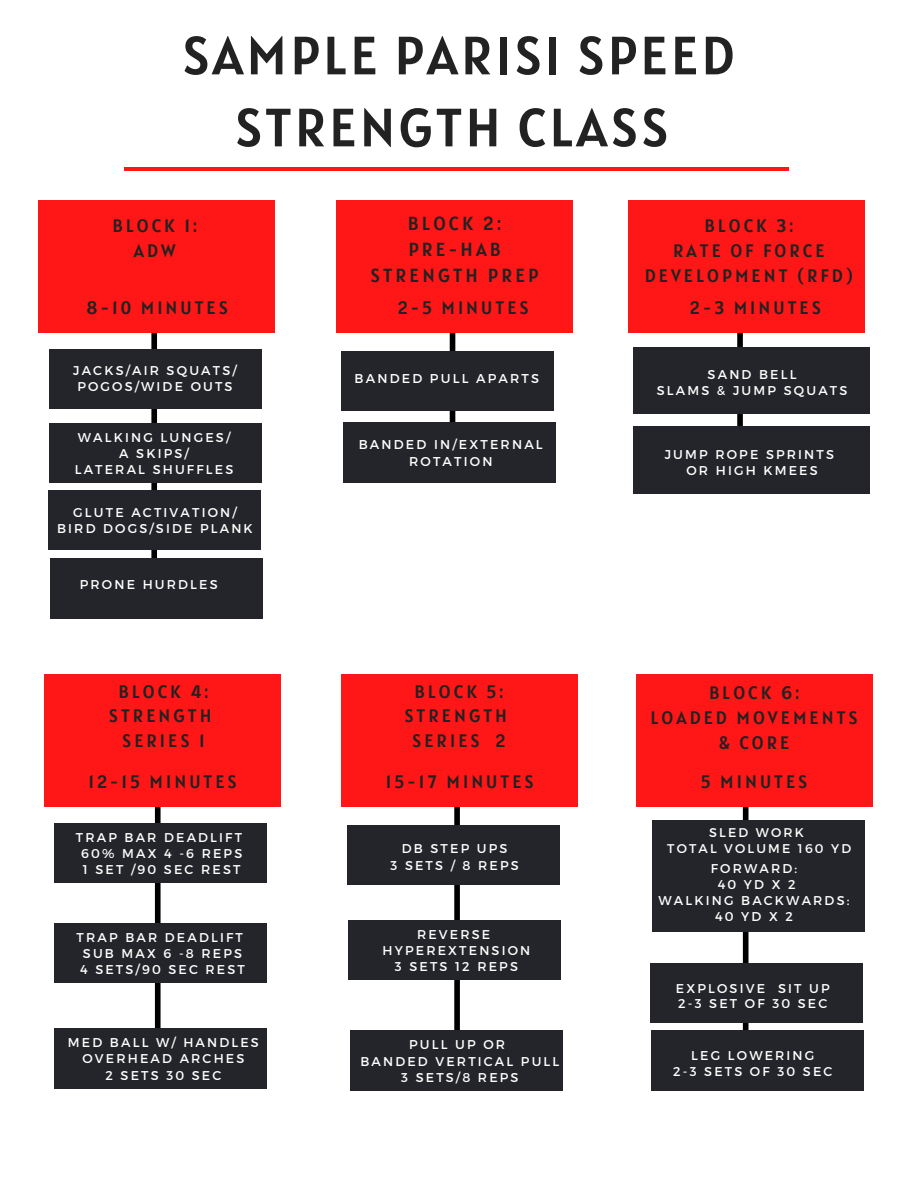
<style>
.page{position:relative;width:918px;height:1188px;background:#fff}
.page>*{position:absolute;margin:0;border:0;box-sizing:border-box;transform-origin:0 0}
.t1{font:54px "Alatsi";letter-spacing:.06em;color:#222}
.t2{font:18.9px "Alatsi";letter-spacing:.17em;color:#222}
.t3{font:18px/24.8px "Alatsi";letter-spacing:.17em;color:#222;text-align:center}
.t4{font:12.75px "Montserrat";letter-spacing:.17em;color:#fff}
.t5{font:12.6px "Montserrat";letter-spacing:.17em;color:#fff}
</style>
<div class="page">
<div style="left:151px;top:294px;width:6px;height:317px;background:#000"></div>
<div style="left:49px;top:349px;width:213px;height:60px;background:#24252a"></div>
<div style="left:49px;top:423px;width:213px;height:60px;background:#24252a"></div>
<div style="left:48px;top:490px;width:213px;height:60px;background:#24252a"></div>
<div style="left:50px;top:559px;width:212px;height:59px;background:#24252a"></div>
<div style="left:450px;top:264px;width:5px;height:206px;background:#000"></div>
<div style="left:342px;top:351px;width:212px;height:60px;background:#24252a"></div>
<div style="left:343px;top:423px;width:213px;height:60px;background:#24252a"></div>
<div style="left:737px;top:255px;width:6px;height:224px;background:#000"></div>
<div style="left:634px;top:347px;width:236px;height:67px;background:#24252a"></div>
<hr style="left:124px;top:167px;width:665px;height:3px;background:#ff1616">
<div style="left:39px;top:200px;width:236px;height:133px;background:#ff1616"></div>
<div style="left:337px;top:200px;width:236px;height:133px;background:#ff1616"></div>
<div style="left:629px;top:200px;width:236px;height:133px;background:#ff1616"></div>
<div style="left:634px;top:427px;width:236px;height:66px;background:#24252a"></div>
<div style="left:155px;top:762px;width:6px;height:316px;background:#000"></div>
<div style="left:54px;top:823px;width:213px;height:60px;background:#24252a"></div>
<div style="left:55px;top:923px;width:212px;height:60px;background:#24252a"></div>
<div style="left:54px;top:1029px;width:213px;height:59px;background:#24252a"></div>
<div style="left:454px;top:764px;width:6px;height:316px;background:#000"></div>
<div style="left:347px;top:825px;width:212px;height:60px;background:#24252a"></div>
<div style="left:348px;top:920px;width:213px;height:60px;background:#24252a"></div>
<div style="left:44px;top:674px;width:236px;height:133px;background:#ff1616"></div>
<div style="left:743px;top:754px;width:5px;height:316px;background:#000"></div>
<div style="left:636px;top:674px;width:237px;height:133px;background:#ff1616"></div>
<div style="left:341px;top:674px;width:236px;height:133px;background:#ff1616"></div>
<div style="left:350px;top:1031px;width:213px;height:59px;background:#24252a"></div>
<div style="left:652px;top:821px;width:213px;height:59px;background:#24252a"></div>
<div style="left:652px;top:872px;width:213px;height:59px;background:#24252a"></div>
<div style="left:650px;top:963px;width:213px;height:60px;background:#24252a"></div>
<div style="left:651px;top:1031px;width:213px;height:60px;background:#24252a"></div>
<p class="t1" style="left:182px;top:20px;width:554px">SAMPLE PARISI SPEED</p>
<p class="t1" style="left:235px;top:92px;width:435px">STRENGTH CLASS</p>
<p class="t3" style="left:113px;top:213px;width:86px">BLOCK 1:</p>
<p class="t3" style="left:134px;top:238px;width:43px">ADW</p>
<p class="t2" style="left:408px;top:211px;width:95px">BLOCK 2:</p>
<p class="t2" style="left:408px;top:237px;width:94px">PRE-HAB</p>
<p class="t2" style="left:371px;top:263px;width:169px">STRENGTH PREP</p>
<p class="t3" style="left:87px;top:295px;width:143px">8-10 MINUTES</p>
<p class="t3" style="left:398px;top:295px;width:132px">2-5 MINUTES</p>
<p class="t4" style="left:73px;top:362px;width:165px">JACKS/AIR SQUATS/</p>
<p class="t4" style="left:77px;top:378px;width:157px">POGOS/WIDE OUTS</p>
<p class="t4" style="left:78px;top:429px;width:154px">WALKING LUNGES/</p>
<p class="t4" style="left:119px;top:445px;width:71px">A SKIPS/</p>
<p class="t4" style="left:75px;top:461px;width:160px">LATERAL SHUFFLES</p>
<p class="t4" style="left:73px;top:504px;width:165px">GLUTE ACTIVATION/</p>
<p class="t4" style="left:57px;top:520px;width:197px">BIRD DOGS/SIDE PLANK</p>
<p class="t4" style="left:80px;top:576px;width:139px">PRONE HURDLES</p>
<p class="t3" style="left:118px;top:679px;width:91px">BLOCK 4:</p>
<p class="t3" style="left:109px;top:703px;width:104px">STRENGTH</p>
<p class="t3" style="left:122px;top:728px;width:84px">SERIES 1</p>
<p class="t3" style="left:88px;top:770px;width:150px">12-15 MINUTES</p>
<p class="t4" style="left:76px;top:829px;width:168px">TRAP BAR DEADLIFT</p>
<p class="t4" style="left:81px;top:845px;width:163px">60% MAX 4 -6 REPS</p>
<p class="t4" style="left:83px;top:861px;width:159px">1 SET /90 SEC REST</p>
<p class="t4" style="left:77px;top:929px;width:168px">TRAP BAR DEADLIFT</p>
<p class="t4" style="left:83px;top:945px;width:161px">SUB MAX 6 -8 REPS</p>
<p class="t4" style="left:80px;top:961px;width:166px">4 SETS/90 SEC REST</p>
<p class="t4" style="left:68px;top:1034px;width:192px">MED BALL W/ HANDLES</p>
<p class="t4" style="left:82px;top:1051px;width:163px">OVERHEAD ARCHES</p>
<p class="t4" style="left:106px;top:1067px;width:117px">2 SETS 30 SEC</p>
<p class="t4" style="left:355px;top:370px;width:186px">BANDED PULL APARTS</p>
<p class="t4" style="left:359px;top:437px;width:186px">BANDED IN/EXTERNAL</p>
<p class="t4" style="left:409px;top:453px;width:85px">ROTATION</p>
<p class="t3" style="left:415px;top:679px;width:90px">BLOCK 5:</p>
<p class="t3" style="left:404px;top:703px;width:104px">STRENGTH</p>
<p class="t3" style="left:412px;top:728px;width:95px">SERIES 2</p>
<p class="t3" style="left:386px;top:770px;width:149px">15-17 MINUTES</p>
<p class="t4" style="left:402px;top:841px;width:107px">DB STEP UPS</p>
<p class="t4" style="left:391px;top:857px;width:130px">3 SETS / 8 REPS</p>
<p class="t4" style="left:417px;top:926px;width:75px">REVERSE</p>
<p class="t4" style="left:383px;top:942px;width:149px">HYPEREXTENSION</p>
<p class="t4" style="left:395px;top:958px;width:125px">3 SETS 12 REPS</p>
<p class="t4" style="left:409px;top:1037px;width:97px">PULL UP OR</p>
<p class="t4" style="left:360px;top:1053px;width:201px">BANDED VERTICAL PULL</p>
<p class="t4" style="left:401px;top:1069px;width:119px">3 SETS/8 REPS</p>
<p class="t3" style="left:704px;top:213px;width:90px">BLOCK 3:</p>
<p class="t3" style="left:645px;top:238px;width:209px">RATE OF FORCE<br>DEVELOPMENT (RFD)</p>
<p class="t3" style="left:690px;top:295px;width:132px">2-3 MINUTES</p>
<p class="t4" style="left:708px;top:367px;width:90px">SAND BELL</p>
<p class="t4" style="left:657px;top:383px;width:192px">SLAMS &amp; JUMP SQUATS</p>
<p class="t4" style="left:665px;top:446px;width:171px">JUMP ROPE SPRINTS</p>
<p class="t4" style="left:686px;top:462px;width:133px">OR HIGH KMEES</p>
<p class="t3" style="left:709px;top:680px;width:92px">BLOCK 6:</p>
<p class="t3" style="left:651px;top:705px;width:209px">LOADED MOVEMENTS</p>
<p class="t3" style="left:719px;top:730px;width:72px">&amp; CORE</p>
<p class="t3" style="left:701px;top:770px;width:108px">5 MINUTES</p>
<p class="t5" style="left:709px;top:824px;width:96px">SLED WORK</p>
<p class="t5" style="left:667px;top:840px;width:186px">TOTAL VOLUME 160 YD</p>
<p class="t4" style="left:711px;top:860px;width:88px">FORWARD:</p>
<p class="t4" style="left:718px;top:876px;width:79px">40YDX2</p>
<p class="t4" style="left:659px;top:892px;width:192px">WALKING BACKWARDS:</p>
<p class="t4" style="left:715px;top:908px;width:79px">40YDX2</p>
<p class="t4" style="left:676px;top:980px;width:155px">EXPLOSIVE SIT UP</p>
<p class="t4" style="left:678px;top:996px;width:151px">2-3 SET OF 30 SEC</p>
<p class="t4" style="left:691px;top:1047px;width:125px">LEG LOWERING</p>
<p class="t4" style="left:673px;top:1063px;width:161px">2-3 SETS OF 30 SEC</p>
</div>
